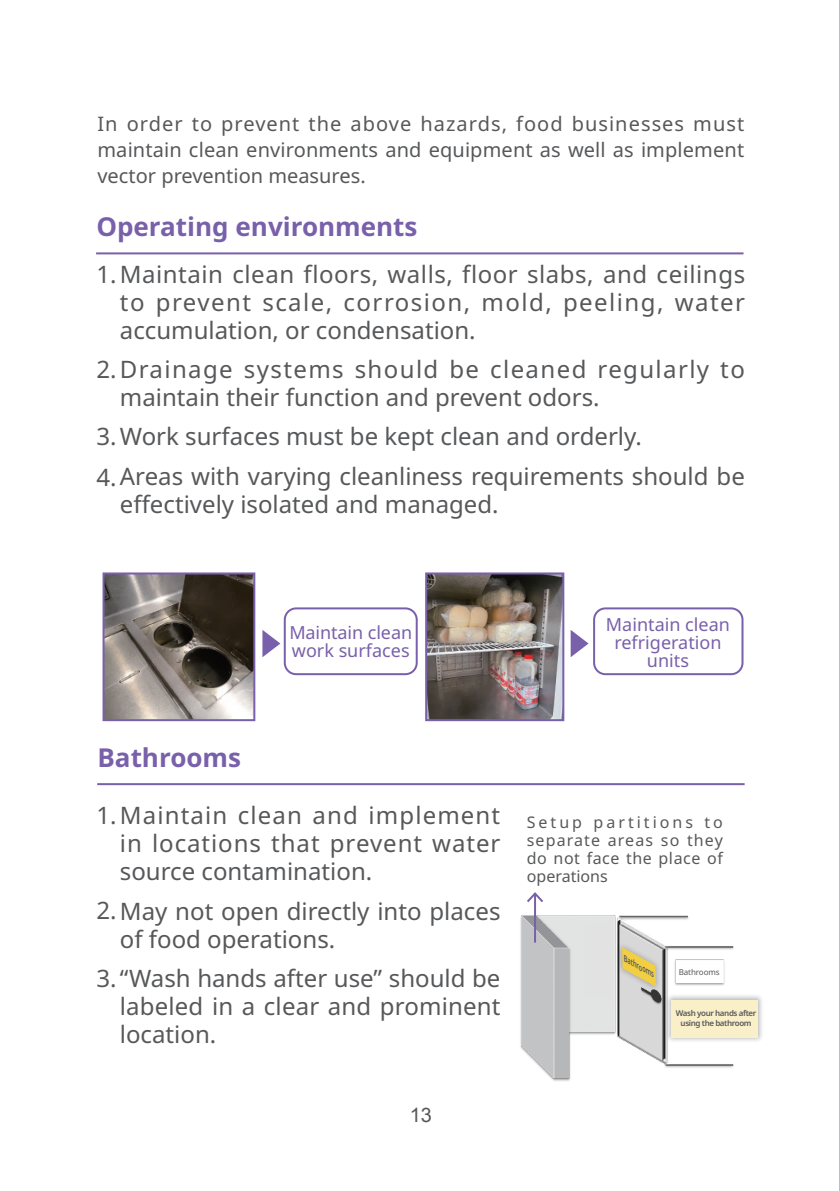
<style>
.page{position:relative;width:840px;height:1191px;background:#fff}
.page>*{position:absolute;margin:0;border:0;box-sizing:border-box;transform-origin:0 0}
.t1{font:700 26px "Noto Sans";color:#7960aa}
.t2{font:24px/28px "Noto Sans";color:#57585a;text-align:justify}
.t3{font:24px/28px "Noto Sans";letter-spacing:.045em;color:#57585a}
.t4{font:20px/26px "Noto Sans";color:#57585a;text-align:justify}
.t5{font:20px "Arial";color:#57585a}
.t6{font:18px/18px "Noto Sans";color:#7960aa}
.t7{font:16px/18px "Noto Sans";letter-spacing:.035em;color:#57585a;text-align:justify}
.t8{font:600 8px/10px "Noto Sans";letter-spacing:-.05em;color:#57585a;text-align:center}
.t9{font:8px "Noto Sans";letter-spacing:-.01em;color:#57585a}
.t10{font:italic 600 8px "Noto Sans";color:#57585a;scale:.81 1}
</style>
<div class="page">
<hr style="left:96px;top:252px;width:647px;height:2px;background:#7960aa">
<hr style="left:97px;top:783px;width:647px;height:2px;background:#7960aa">
<img style="left:105px;top:575px;width:147px;height:143px">
<div style="left:102px;top:572px;width:153px;height:149px;border:2px solid #7960aa"></div>
<img style="left:428px;top:575px;width:133px;height:143px">
<div style="left:425px;top:572px;width:139px;height:149px;border:2px solid #7960aa"></div>
<img style="left:520px;top:913px;width:214px;height:168px">
<hr style="left:533px;top:893px;width:2px;height:49px;background:#7960aa">
<svg style="left:527px;top:892px;width:16px;height:12px"></svg>
<svg style="left:262px;top:630px;width:18px;height:27px"></svg>
<svg style="left:570px;top:630px;width:18px;height:27px"></svg>
<div style="left:592px;top:607px;width:151px;height:68px;border:2px solid #7960aa;border-radius:11px"></div>
<div style="left:283px;top:607px;width:134px;height:68px;border:2px solid #7960aa;border-radius:11px"></div>
<div style="left:677px;top:964px;width:37px;height:18px;background:#fff;border-radius:6px"></div>
<div style="left:584px;top:923px;width:28px;height:74px;background:#e2e2e2;border-radius:6px"></div>
<div style="left:664px;top:993px;width:99px;height:50px;background:#231f20;opacity:.3"></div>
<div style="left:671px;top:999px;width:86px;height:38px;background:#f9efc9"></div>
<div style="left:616px;top:942px;width:45px;height:50px;background:#231f20;opacity:.33"></div>
<svg style="left:621px;top:936px;width:34px;height:51px;background:#ddcf98"></svg>
<hr style="left:838px;top:0;width:1px;height:1191px;background:#bcbdc0">
<p class="t4" style="left:97px;top:111px;width:648px">In order to prevent the above hazards, food businesses must maintain clean environments and equipment as well as implement vector prevention measures.</p>
<p class="t1" style="left:96px;top:212px;width:322px">Operating environments</p>
<p class="t2" style="left:120px;top:260px;width:626px;text-indent:-23px">1.Maintain clean floors, walls, floor slabs, and ceilings to prevent scale, corrosion, mold, peeling, water accumulation, or condensation.</p>
<p class="t3" style="left:120px;top:356px;width:626px;text-indent:-23px">2.Drainage systems should be cleaned regularly to maintain their function and prevent odors.</p>
<p class="t2" style="left:96px;top:417px;width:649px;line-height:39.4px">3.Work surfaces must be kept clean and orderly.<br>4.Areas with varying cleanliness requirements should be</p>
<p class="t2" style="left:120px;top:490px;width:380px">effectively isolated and managed.</p>
<p class="t1" style="left:97px;top:743px;width:145px">Bathrooms</p>
<p class="t6" style="left:289px;top:623px;width:124px">Maintain clean work surfaces</p>
<p class="t6" style="left:605px;top:615px;width:125px;text-align:center">Maintain clean refrigeration units</p>
<p class="t2" style="left:120px;top:802px;width:382px;text-indent:-23px">1.Maintain clean and implement in locations that prevent water source contamination.</p>
<p class="t2" style="left:120px;top:897px;width:382px;text-indent:-23px">2.May not open directly into places of food operations.</p>
<p class="t2" style="left:120px;top:964px;width:382px;text-indent:-23px">3.“Wash hands after use” should be labeled in a clear and prominent location.</p>
<p class="t9" style="left:678px;top:967px;width:43px">Bathrooms</p>
<p class="t7" style="left:526px;top:813px;width:197px">Setup partitions to separate areas so they do not face the place of operations</p>
<p class="t10" style="left:627px;top:954px;width:44px;rotate:29deg">Bathrooms</p>
<p class="t8" style="left:675px;top:1008px;width:82px">Wash your hands after using the bathroom</p>
<p class="t5" style="left:409px;top:1101px;width:24px">13</p>
</div>
